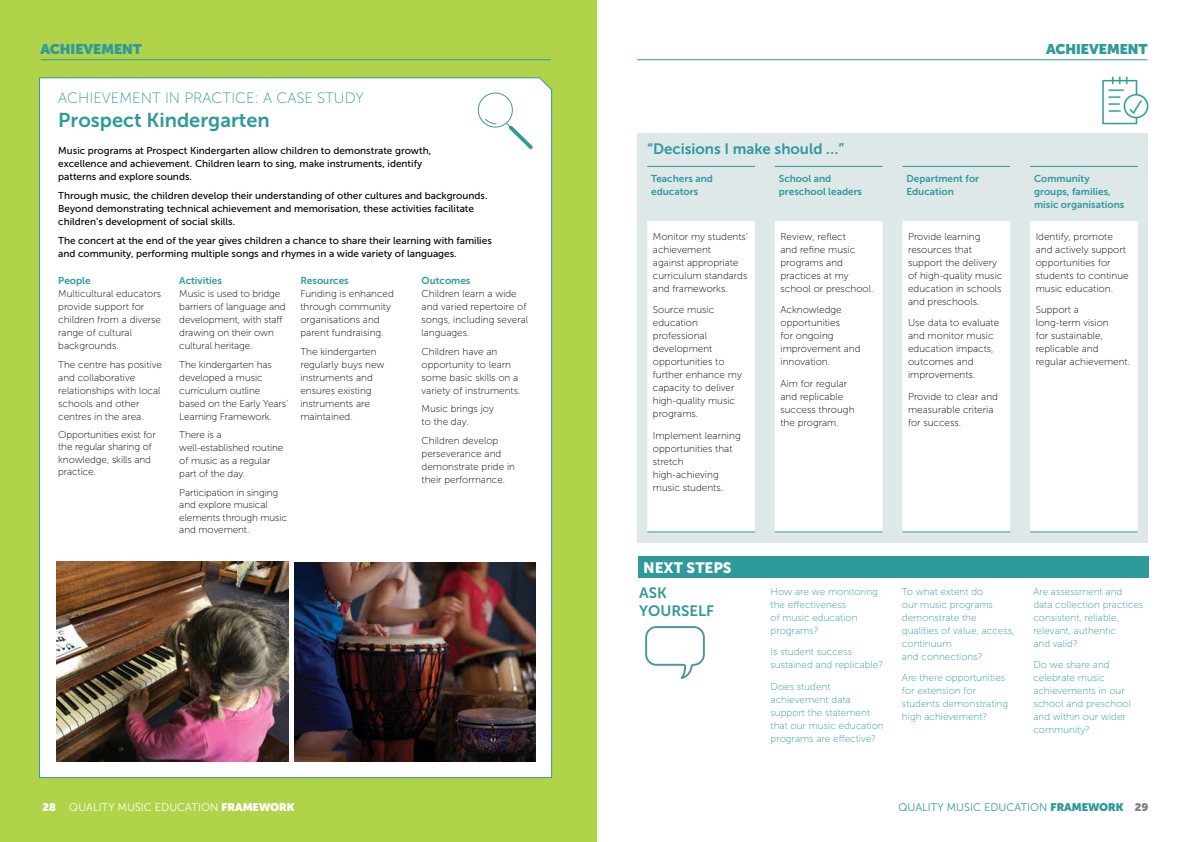
<style>
.page{position:relative;width:1191px;height:842px;background:#fff}
.page>*{position:absolute;margin:0;border:0;box-sizing:border-box;transform-origin:0 0}
.t1{font:20px "Museo Sans 700";color:#2f9a9a}
.t2{font:15px/18px "Museo Sans 700";color:#2f9a9a}
.t3{font:15px "Museo Sans 100";color:#2f9a9a}
.t4{font:15px "Museo Sans 900";color:#fff}
.t5{font:900 14px "Museo Sans Display";color:#2f9a9a}
.t6{font:11px "Museo Sans 300";color:#fff}
.t7{font:11px "Museo Sans 300";color:#2f9a9a}
.t8{font:10px/13px "Museo Sans 100";color:#000}
.t9{font:10px/13px "Museo Sans 100";color:#2f9a9a}
.t10{font:10px/13px "Museo Sans 500";color:#000}
.t11{font:10px/13px "Museo Sans 700";color:#2f9a9a}
.s1{font-family:"Museo Sans Display";font-weight:900}
.s2{font-family:"Museo Sans Display";font-weight:900;color:#808285}
</style>
<div class="page">
<div style="left:0;top:0;width:596px;height:842px;background:#b1d34a"></div>
<div style="left:637px;top:133px;width:511px;height:409px;background:#dee8e9"></div>
<div style="left:39px;top:77px;width:513px;height:702px;background:#fff"></div>
<div style="left:478px;top:93px;width:35px;height:34px;border:1px solid #4a959f;border-radius:50%"></div>
<svg style="left:484px;top:118px;width:13px;height:7px"></svg>
<svg style="left:505px;top:122px;width:28px;height:28px"></svg>
<svg style="left:647px;top:221px;width:490px;height:311px;background:#fafcfc"></svg>
<hr style="left:647px;top:166px;width:108px;height:1px;background:#2f9a9a">
<hr style="left:775px;top:166px;width:107px;height:1px;background:#2f9a9a">
<hr style="left:902px;top:166px;width:108px;height:1px;background:#2f9a9a">
<hr style="left:1030px;top:166px;width:107px;height:1px;background:#2f9a9a">
<hr style="left:647px;top:531px;width:108px;height:1px;background:#2f9a9a">
<hr style="left:775px;top:531px;width:107px;height:1px;background:#2f9a9a">
<hr style="left:902px;top:531px;width:108px;height:1px;background:#2f9a9a">
<hr style="left:1030px;top:531px;width:107px;height:1px;background:#2f9a9a">
<img style="left:1102px;top:76px;width:47px;height:49px">
<img style="left:57px;top:562px;width:231px;height:199px">
<img style="left:295px;top:562px;width:240px;height:199px">
<div style="left:638px;top:556px;width:510px;height:22px;background:#2f9a9a"></div>
<svg style="left:645px;top:626px;width:60px;height:53px"></svg>
<hr style="left:41px;top:60px;width:510px;height:1px;background:#2f9a9a">
<hr style="left:637px;top:60px;width:510px;height:1px;background:#2f9a9a">
<h3 class="t5" style="left:41px;top:41px;width:103px">ACHIEVEMENT</h3>
<h3 class="t5" style="left:1046px;top:41px;width:103px">ACHIEVEMENT</h3>
<h2 class="t3" style="left:58px;top:90px;width:307px">ACHIEVEMENT IN PRACTICE: A CASE STUDY</h2>
<h1 class="t1" style="left:58px;top:109px;width:213px">Prospect Kindergarten</h1>
<p class="t10" style="left:58px;top:144px;width:374px">Music programs at Prospect Kindergarten allow children to demonstrate growth, excellence and achievement. Children learn to sing, make instruments, identify patterns and explore sounds.</p>
<p class="t10" style="left:58px;top:189px;width:431px">Through music, the children develop their understanding of other cultures and backgrounds.<br>Beyond demonstrating technical achievement and memorisation, these activities facilitate children’s development of social skills.</p>
<p class="t10" style="left:58px;top:234px;width:435px">The concert at the end of the year gives children a chance to share their learning with families and community, performing multiple songs and rhymes in a wide variety of languages.</p>
<p class="t11" style="left:58px;top:274px;width:34px">People</p>
<p class="t8" style="left:58px;top:287px;width:104px">Multicultural educators provide support for children from a diverse range of cultural backgrounds.</p>
<p class="t8" style="left:58px;top:358px;width:105px">The centre has positive and collaborative relationships with local schools and other centres in the area.</p>
<p class="t8" style="left:58px;top:428px;width:99px;line-height:12.5px">Opportunities exist for the regular sharing of knowledge, skills and practice.</p>
<p class="t11" style="left:179px;top:274px;width:44px">Activities</p>
<p class="t8" style="left:179px;top:287px;width:108px">Music is used to bridge barriers of language and development, with staff drawing on their own cultural heritage.</p>
<p class="t8" style="left:179px;top:358px;width:110px">The kindergarten has developed a music curriculum outline based on the Early Years’<br>Learning Framework.</p>
<p class="t8" style="left:179px;top:428px;width:106px">There is a well-established routine of music as a regular part of the day.</p>
<p class="t8" style="left:179px;top:486px;width:109px;line-height:12.5px">Participation in singing and explore musical elements through music and movement.</p>
<p class="t11" style="left:300px;top:274px;width:50px">Resources</p>
<p class="t8" style="left:300px;top:287px;width:95px">Funding is enhanced through community organisations and parent fundraising.</p>
<p class="t8" style="left:300px;top:345px;width:86px">The kindergarten regularly buys new instruments and ensures existing instruments are maintained.</p>
<p class="t11" style="left:421px;top:274px;width:50px">Outcomes</p>
<p class="t8" style="left:421px;top:287px;width:108px">Children learn a wide and varied repertoire of songs, including several languages.</p>
<p class="t8" style="left:421px;top:345px;width:100px">Children have an opportunity to learn some basic skills on a variety of instruments.</p>
<p class="t8" style="left:421px;top:402px;width:74px">Music brings joy to the day.</p>
<p class="t8" style="left:421px;top:434px;width:95px">Children develop perseverance and demonstrate pride in their performance.</p>
<h2 class="t2" style="left:647px;top:140px;width:199px">“Decisions I make should …”</h2>
<p class="t11" style="left:651px;top:172px;width:63px">Teachers and educators</p>
<p class="t11" style="left:779px;top:172px;width:85px">School and preschool leaders</p>
<p class="t11" style="left:906px;top:172px;width:74px">Department for<br>Education</p>
<p class="t11" style="left:1034px;top:172px;width:92px">Community groups, families, misic organisations</p>
<p class="t8" style="left:653px;top:230px;width:97px">Monitor my students’ achievement<br>against appropriate curriculum standards and frameworks.</p>
<p class="t8" style="left:653px;top:304px;width:91px">Source music education professional development opportunities to further enhance my capacity to deliver high-quality music programs.</p>
<p class="t8" style="left:653px;top:429px;width:89px">Implement learning opportunities that stretch high-achieving music students.</p>
<p class="t8" style="left:1035px;top:230px;width:94px">Identify, promote and actively support opportunities for students to continue music education.</p>
<p class="t8" style="left:1035px;top:304px;width:96px">Support a<br>long-term vision<br>for sustainable, replicable and regular achievement.</p>
<p class="t8" style="left:780px;top:230px;width:94px">Review, reflect<br>and refine music programs and practices at my school or preschool.</p>
<p class="t8" style="left:780px;top:304px;width:82px">Acknowledge opportunities<br>for ongoing improvement and innovation.</p>
<p class="t8" style="left:780px;top:377px;width:76px">Aim for regular and replicable success through the program.</p>
<p class="t8" style="left:908px;top:230px;width:96px">Provide learning resources that support the delivery of high-quality music education in schools and preschools.</p>
<p class="t8" style="left:908px;top:317px;width:93px">Use data to evaluate and monitor music education impacts, outcomes and improvements.</p>
<p class="t8" style="left:908px;top:390px;width:91px">Provide to clear and measurable criteria for success.</p>
<h2 class="t4" style="left:643px;top:559px;width:90px">NEXT STEPS</h2>
<h2 class="t2" style="left:639px;top:584px;width:76px">ASK<br>YOURSELF</h2>
<p class="t9" style="left:770px;top:585px;width:109px">How are we monitoring the effectiveness<br>of music education programs?</p>
<p class="t9" style="left:770px;top:645px;width:114px">Is student success sustained and replicable?</p>
<p class="t9" style="left:770px;top:680px;width:115px">Does student achievement data support the statement that our music education programs are effective?</p>
<p class="t9" style="left:902px;top:585px;width:114px">To what extent do<br>our music programs demonstrate the qualities of value, access, continuum<br>and connections?</p>
<p class="t9" style="left:902px;top:671px;width:108px">Are there opportunities for extension for students demonstrating high achievement?</p>
<p class="t9" style="left:1033px;top:585px;width:111px">Are assessment and data collection practices consistent, reliable, relevant, authentic<br>and valid?</p>
<p class="t9" style="left:1033px;top:658px;width:99px">Do we share and celebrate music achievements in our school and preschool and within our wider community?</p>
<p class="t6" style="left:43px;top:801px;width:253px"><span class="s1">28</span> QUALITY MUSIC EDUCATION <span class="s1">FRAMEWORK</span></p>
<p class="t7" style="left:898px;top:801px;width:252px">QUALITY MUSIC EDUCATION <span class="s1">FRAMEWORK</span> <span class="s2">29</span></p>
</div>
